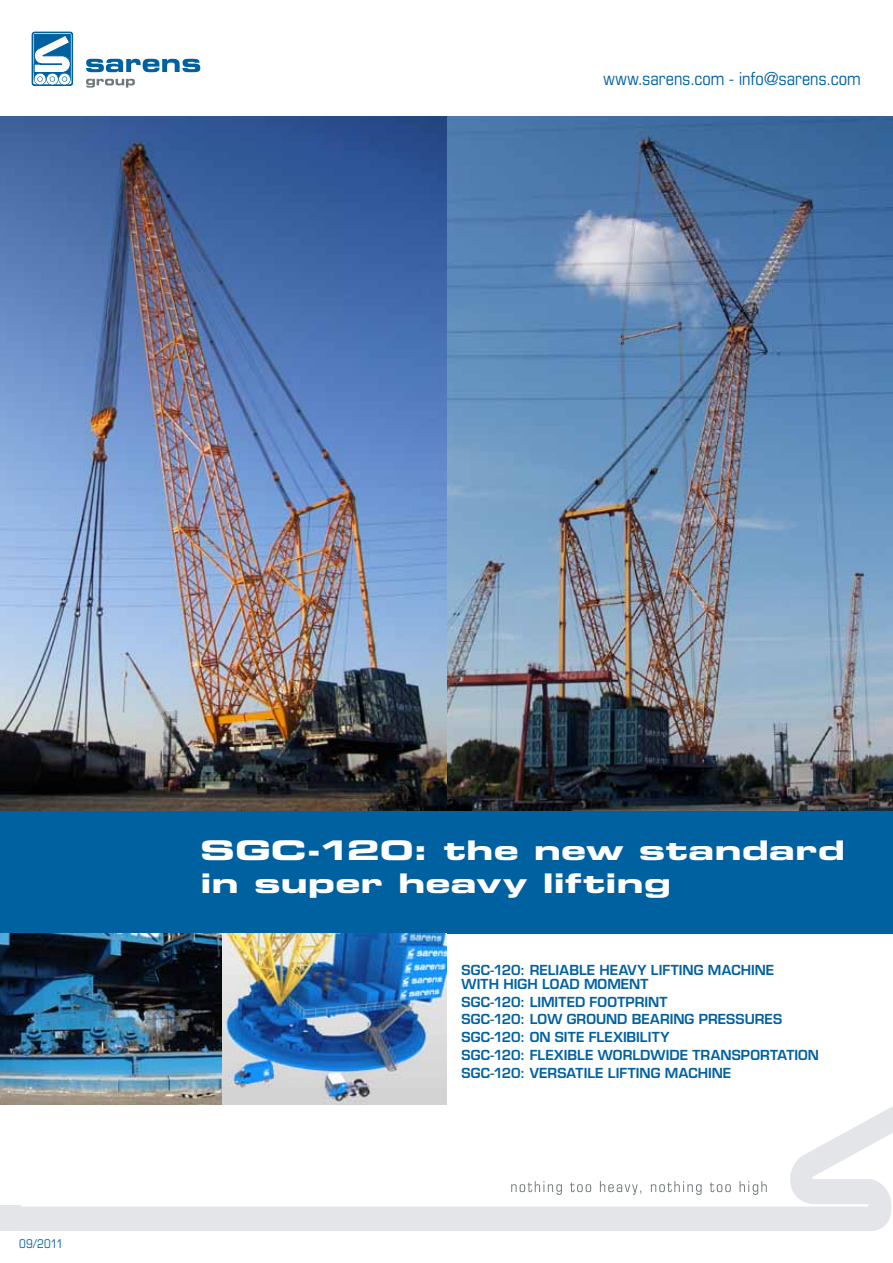
<style>
.page{position:relative;width:893px;height:1263px;background:#fff}
.page>*{position:absolute;margin:0;border:0;box-sizing:border-box;transform-origin:0 0}
.t1{font:27px/32.4px "Eurostile LT Std Bold Ex 2";letter-spacing:-.005em;color:#fff;scale:1.25 1}
.t2{font:condensed 18px "Eurostile LT Std";color:#0061a1}
.t3{font:600 13.5px/17.7px "Eurostile LT Std";letter-spacing:.01em;color:#0061a1}
.t4{font:condensed 12px "Eurostile LT Std";letter-spacing:.01em;color:#0061a1}
</style>
<div class="page">
<svg style="left:86px;top:59px;width:114px;height:13px"></svg>
<svg style="left:86px;top:79px;width:49px;height:9px"></svg>
<svg style="left:32px;top:32px;width:41px;height:54px"></svg>
<div style="left:0;top:811px;width:893px;height:122px;background:#0061a1"></div>
<svg style="left:20px;top:1104px;width:873px;height:127px"></svg>
<svg style="left:511px;top:1181px;width:51px;height:14px"></svg>
<svg style="left:570px;top:1182px;width:21px;height:10px"></svg>
<svg style="left:600px;top:1181px;width:41px;height:14px"></svg>
<svg style="left:651px;top:1181px;width:51px;height:14px"></svg>
<svg style="left:710px;top:1182px;width:21px;height:10px"></svg>
<svg style="left:740px;top:1181px;width:27px;height:14px"></svg>
<div style="left:0;top:1205px;width:20px;height:26px;background:#e3e5e9"></div>
<img style="left:0;top:933px;width:446px;height:171px">
<img style="left:0;top:117px;width:893px;height:694px">
<h2 class="t2" style="left:603px;top:67px;width:259px">www.sarens.com - info@sarens.com</h2>
<p class="t4" style="left:19px;top:1237px;width:46px">09/2011</p>
<h1 class="t1" style="left:200px;top:834px;width:517px">SGC-120: the new standard in super heavy lifting</h1>
<p class="t3" style="left:461px;top:964px;width:314px;line-height:13.5px">SGC-120: RELIABLE HEAVY LIFTING MACHINE<br>WITH HIGH LOAD MOMENT</p>
<p class="t3" style="left:461px;top:993px;width:359px">SGC-120: LIMITED FOOTPRINT<br>SGC-120: LOW GROUND BEARING PRESSURES SGC-120: ON SITE FLEXIBILITY<br>SGC-120: FLEXIBLE WORLDWIDE TRANSPORTATION SGC-120: VERSATILE LIFTING MACHINE</p>
</div>
